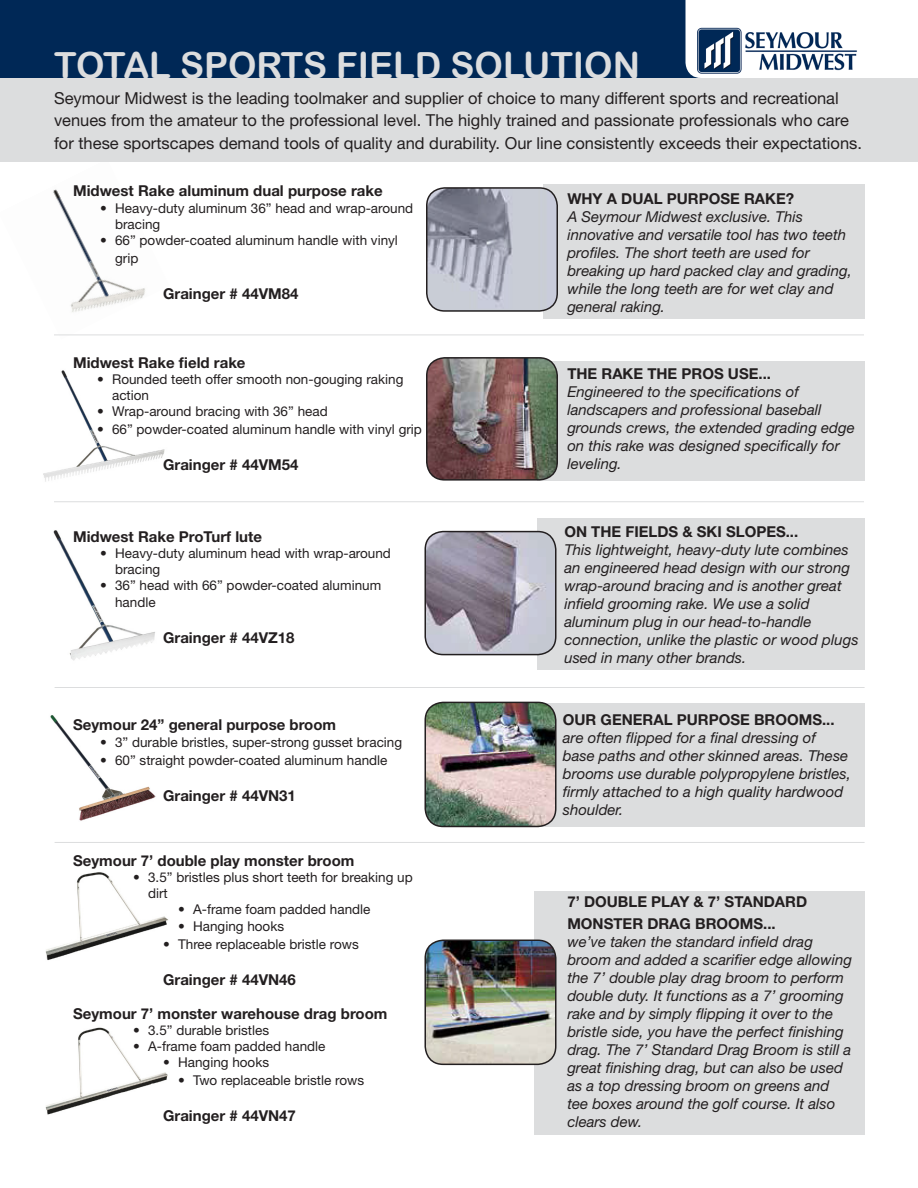
<style>
.page{position:relative;width:918px;height:1188px;background:#fff}
.page>*{position:absolute;margin:0;border:0;box-sizing:border-box;transform-origin:0 0}
.t1{font:36px "Arial Rounded MT Bold";color:#dcddde}
.t2{font:16.5px/22.5px "Helvetica Neue LT Std";color:#231f20}
.t3{font:italic 15px/18px "Helvetica Neue LT Std";color:#231f20}
.t4{font:700 15px "Helvetica Neue LT Std";color:#231f20}
.t5{font:13.5px/16.2px "Helvetica Neue LT Std";color:#231f20}
</style>
<div class="page">
<img style="left:0;top:161px;width:169px;height:174px">
<img style="left:43px;top:370px;width:122px;height:112px">
<img style="left:53px;top:530px;width:102px;height:131px">
<img style="left:50px;top:715px;width:106px;height:106px">
<img style="left:45px;top:872px;width:123px;height:88px">
<img style="left:45px;top:1027px;width:123px;height:88px">
<div style="left:0;top:0;width:918px;height:106px;background:#002856"></div>
<div style="left:0;top:78px;width:918px;height:83px;background:#dcddde"></div>
<div style="left:543px;top:184px;width:322px;height:135px;background:#dcddde"></div>
<img style="left:427px;top:188px;width:130px;height:123px">
<div style="left:426px;top:187px;width:132px;height:125px;border:2px solid #231f20;border-radius:18px"></div>
<div style="left:537px;top:361px;width:328px;height:120px;background:#dcddde"></div>
<img style="left:427px;top:358px;width:130px;height:122px">
<div style="left:426px;top:357px;width:132px;height:124px;border:2px solid #231f20;border-radius:18px"></div>
<div style="left:537px;top:519px;width:328px;height:151px;background:#dcddde"></div>
<img style="left:425px;top:532px;width:131px;height:123px">
<div style="left:424px;top:531px;width:132px;height:124px;border:2px solid #231f20;border-radius:18px"></div>
<div style="left:535px;top:703px;width:330px;height:124px;background:#dcddde"></div>
<img style="left:425px;top:702px;width:131px;height:124px">
<div style="left:424px;top:702px;width:132px;height:125px;border:2px solid #231f20;border-radius:18px"></div>
<div style="left:535px;top:891px;width:330px;height:243px;background:#dcddde"></div>
<img style="left:425px;top:940px;width:131px;height:124px">
<div style="left:424px;top:940px;width:132px;height:125px;border:2px solid #231f20;border-radius:18px"></div>
<hr style="left:54px;top:335px;width:810px;height:1px;background:#dcddde">
<hr style="left:54px;top:501px;width:810px;height:1px;background:#dcddde">
<hr style="left:55px;top:687px;width:810px;height:1px;background:#dcddde">
<hr style="left:55px;top:842px;width:810px;height:1px;background:#dcddde">
<div style="left:686px;top:0;width:232px;height:78px;background:#fff"></div>
<img style="left:697px;top:26px;width:163px;height:48px">
<p class="t1" style="left:54px;top:44px;width:588px">TOTAL SPORTS FIELD SOLUTION</p>
<p class="t2" style="left:54px;top:86px;width:810px">Seymour Midwest is the leading toolmaker and supplier of choice to many different sports and recreational venues from the amateur to the professional level. The highly trained and passionate professionals who care for these sportscapes demand tools of quality and durability. Our line consistently exceeds their expectations.</p>
<p class="t4" style="left:73px;top:182px;width:311px">Midwest Rake aluminum dual purpose rake</p>
<p class="t5" style="left:115px;top:199px;width:300px;text-indent:-15px">• Heavy-duty aluminum 36” head and wrap-around bracing</p>
<p class="t5" style="left:115px;top:231px;width:284px;line-height:18px;text-indent:-15px">• 66” powder-coated aluminum handle with vinyl grip</p>
<p class="t4" style="left:163px;top:284px;width:137px">Grainger # 44VM84</p>
<p class="t4" style="left:73px;top:353px;width:174px">Midwest Rake field rake</p>
<p class="t5" style="left:112px;top:371px;width:293px;text-indent:-15px">• Rounded teeth offer smooth non-gouging raking action</p>
<p class="t5" style="left:97px;top:403px;width:232px">• Wrap-around bracing with 36” head</p>
<p class="t5" style="left:97px;top:421px;width:326px">• 66” powder-coated aluminum handle with vinyl grip</p>
<p class="t4" style="left:163px;top:456px;width:137px">Grainger # 44VM54</p>
<p class="t4" style="left:73px;top:527px;width:190px">Midwest Rake ProTurf lute</p>
<p class="t5" style="left:115px;top:545px;width:277px;text-indent:-15px">• Heavy-duty aluminum head with wrap-around bracing</p>
<p class="t5" style="left:115px;top:577px;width:268px;text-indent:-15px">• 36” head with 66” powder-coated aluminum handle</p>
<p class="t4" style="left:163px;top:628px;width:133px">Grainger # 44VZ18</p>
<p class="t4" style="left:73px;top:716px;width:265px">Seymour 24” general purpose broom</p>
<p class="t5" style="left:100px;top:733px;width:304px">• 3” durable bristles, super-strong gusset bracing</p>
<p class="t5" style="left:100px;top:751px;width:289px">• 60” straight powder-coated aluminum handle</p>
<p class="t4" style="left:163px;top:786px;width:134px">Grainger # 44VN31</p>
<p class="t4" style="left:73px;top:851px;width:283px">Seymour 7’ double play monster broom</p>
<p class="t5" style="left:148px;top:869px;width:266px;text-indent:-15px">• 3.5” bristles plus short teeth for breaking up dirt</p>
<p class="t5" style="left:178px;top:901px;width:194px">• A-frame foam padded handle</p>
<p class="t5" style="left:178px;top:917px;width:108px">• Hanging hooks</p>
<p class="t5" style="left:163px;top:935px;width:197px">• Three replaceable bristle rows</p>
<p class="t4" style="left:163px;top:970px;width:134px">Grainger # 44VN46</p>
<p class="t4" style="left:73px;top:1004px;width:316px">Seymour 7’ monster warehouse drag broom</p>
<p class="t5" style="left:133px;top:1022px;width:138px">• 3.5” durable bristles</p>
<p class="t5" style="left:133px;top:1038px;width:194px">• A-frame foam padded handle</p>
<p class="t5" style="left:163px;top:1054px;width:108px">• Hanging hooks</p>
<p class="t5" style="left:178px;top:1072px;width:187px">• Two replaceable bristle rows</p>
<p class="t4" style="left:163px;top:1107px;width:134px">Grainger # 44VN47</p>
<p class="t4" style="left:567px;top:189px;width:228px">WHY A DUAL PURPOSE RAKE?</p>
<p class="t3" style="left:567px;top:207px;width:237px">A Seymour Midwest exclusive. This</p>
<p class="t3" style="left:567px;top:225px;width:286px">innovative and versatile tool has two teeth profiles. The short teeth are used for breaking up hard packed clay and grading, while the long teeth are for wet clay and general raking.</p>
<p class="t4" style="left:567px;top:364px;width:205px">THE RAKE THE PROS USE...</p>
<p class="t3" style="left:567px;top:382px;width:233px">Engineered to the specifications of</p>
<p class="t3" style="left:567px;top:400px;width:256px">landscapers and professional baseball</p>
<p class="t3" style="left:567px;top:418px;width:289px">grounds crews, the extended grading edge</p>
<p class="t3" style="left:567px;top:436px;width:274px">on this rake was designed specifically for</p>
<p class="t3" style="left:567px;top:454px;width:56px">leveling.</p>
<p class="t4" style="left:564px;top:522px;width:235px">ON THE FIELDS &amp; SKI SLOPES...</p>
<p class="t3" style="left:564px;top:540px;width:286px">This lightweight, heavy-duty lute combines</p>
<p class="t3" style="left:564px;top:558px;width:287px">an engineered head design with our strong</p>
<p class="t3" style="left:564px;top:576px;width:279px">wrap-around bracing and is another great</p>
<p class="t3" style="left:564px;top:594px;width:247px">infield grooming rake. We use a solid</p>
<p class="t3" style="left:564px;top:612px;width:249px">aluminum plug in our head-to-handle</p>
<p class="t3" style="left:564px;top:630px;width:296px">connection, unlike the plastic or wood plugs</p>
<p class="t3" style="left:564px;top:648px;width:183px">used in many other brands.</p>
<p class="t4" style="left:563px;top:710px;width:273px">OUR GENERAL PURPOSE BROOMS...</p>
<p class="t3" style="left:563px;top:728px;width:255px">are often flipped for a final dressing of</p>
<p class="t3" style="left:563px;top:746px;width:287px">base paths and other skinned areas. These</p>
<p class="t3" style="left:563px;top:764px;width:290px">brooms use durable polypropylene bristles,</p>
<p class="t3" style="left:563px;top:782px;width:282px">firmly attached to a high quality hardwood</p>
<p class="t3" style="left:563px;top:800px;width:62px">shoulder.</p>
<p class="t4" style="left:567px;top:893px;width:241px">7’ DOUBLE PLAY &amp; 7’ STANDARD</p>
<p class="t4" style="left:567px;top:914px;width:210px">MONSTER DRAG BROOMS...</p>
<p class="t3" style="left:567px;top:932px;width:286px">we’ve taken the standard infield drag broom and added a scarifier edge allowing the 7’ double play drag broom to perform double duty. It functions as a 7’ grooming rake and by simply flipping it over to the bristle side, you have the perfect finishing drag. The 7’ Standard Drag Broom is still a great finishing drag, but can also be used as a top dressing broom on greens and tee boxes around the golf course. It also clears dew.</p>
</div>
